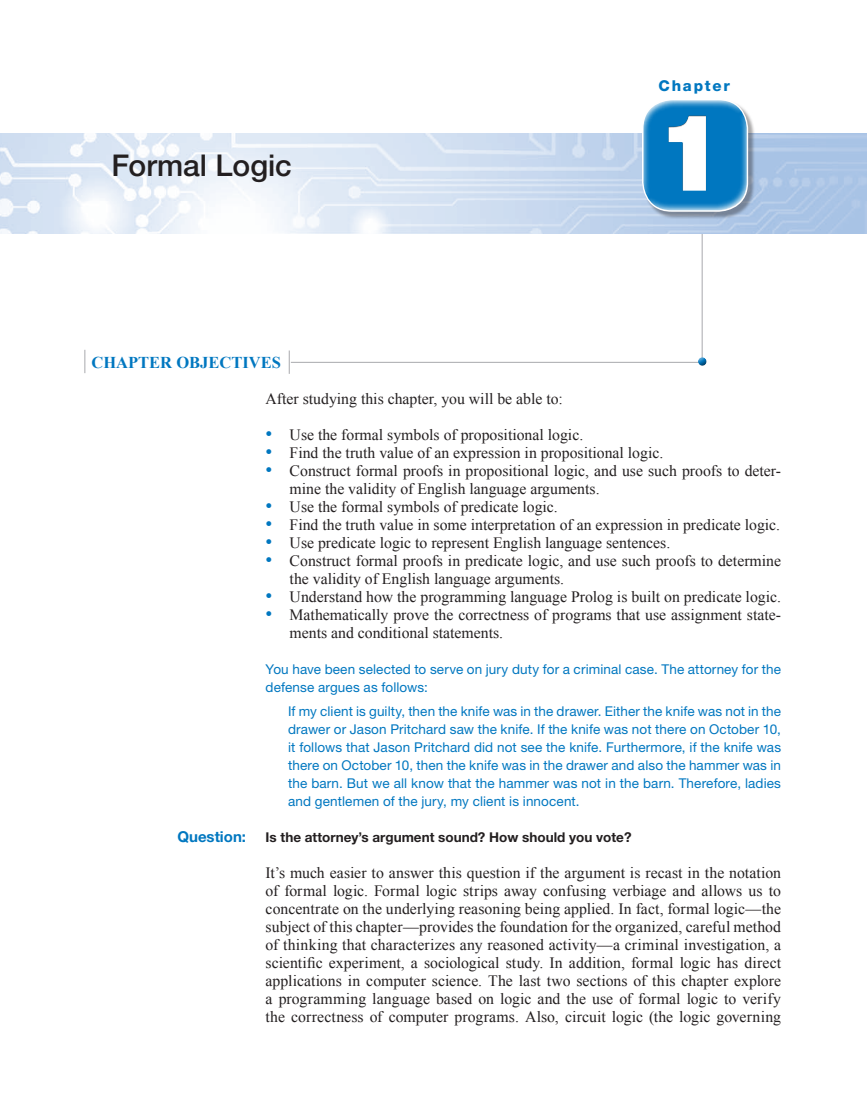
<style>
.page{position:relative;width:867px;height:1113px;background:#fff}
.page>*{position:absolute;margin:0;border:0;box-sizing:border-box;transform-origin:0 0}
.t1{font:900 condensed 100.65px "Helvetica Neue LT Std";color:#fff;scale:1.05 1}
.t2{font:500 30px "Helvetica Neue LT Std";color:#231f20}
.t3{font:700 16.5px "Times New Roman";color:#0077c0}
.t4{font:15.75px/18px "Times New Roman";color:#231f20}
.t5{font:700 15px "Helvetica Neue LT Std";color:#0077c0}
.t6{font:800 15px "Helvetica Neue LT Std";color:#0077c0}
.t7{font:13.5px/18px "Helvetica Neue LT Std";letter-spacing:.01em;color:#0077c0}
.t8{font:700 13.5px "Helvetica Neue LT Std";color:#231f20}
.s1{font-size:19.5px;color:#0077c0}
</style>
<div class="page">
<svg style="left:290px;top:233px;width:413px;height:130px"></svg>
<div style="left:695px;top:357px;width:12px;height:10px;background:#231f20;opacity:.75"></div>
<svg style="left:289px;top:350px;width:1px;height:24px"></svg>
<svg style="left:84px;top:350px;width:1px;height:23px"></svg>
<img style="left:0;top:133px;width:866px;height:100px">
<div style="left:640px;top:82px;width:205px;height:138px;background:#231f20;opacity:.75"></div>
<p class="t2" style="left:111px;top:148px;width:182px">Formal Logic</p>
<p class="t6" style="left:658px;top:77px;width:73px">Chapter</p>
<h1 class="t1" style="left:665px;top:91px;width:54px">1</h1>
<p class="t3" style="left:92px;top:351px;width:191px">CHAPTER OBJEC TIVES</p>
<p class="t4" style="left:266px;top:389px;width:299px">After studying this chapter, you will be able to:</p>
<p class="t4" style="left:266px;top:425px;width:319px"><span class="s1">•</span> Use the formal symbols of propositional logic.</p>
<p class="t4" style="left:266px;top:443px;width:399px"><span class="s1">•</span> Find the truth value of an expression in propositional logic.</p>
<p class="t4" style="left:290px;top:461px;width:493px;text-indent:-24px"><span class="s1">•</span> Construct formal proofs in propositional logic, and use such proofs to deter&shy;mine the validity of English language arguments.</p>
<p class="t4" style="left:266px;top:497px;width:294px"><span class="s1">•</span> Use the formal symbols of predicate logic.</p>
<p class="t4" style="left:266px;top:515px;width:516px"><span class="s1">•</span> Find the truth value in some interpretation of an expression in predicate logic.</p>
<p class="t4" style="left:266px;top:533px;width:406px"><span class="s1">•</span> Use predicate logic to represent English language sentences.</p>
<p class="t4" style="left:290px;top:551px;width:493px;text-indent:-24px"><span class="s1">•</span> Construct formal proofs in predicate logic, and use such proofs to determine the validity of English language arguments.</p>
<p class="t4" style="left:266px;top:587px;width:517px"><span class="s1">•</span> Understand how the programming language Prolog is built on predicate logic.</p>
<p class="t4" style="left:290px;top:605px;width:493px;text-indent:-24px"><span class="s1">•</span> Mathematically prove the correctness of programs that use assignment state&shy;ments and conditional statements.</p>
<p class="t7" style="left:266px;top:660px;width:517px">You have been selected to serve on jury duty for a criminal case. The attorney for the defense argues as follows:</p>
<p class="t7" style="left:288px;top:702px;width:494px;text-align:justify">If my client is guilty, then the knife was in the drawer. Either the knife was not in the drawer or Jason Pritchard saw the knife. If the knife was not there on October 10, it follows that Jason Pritchard did not see the knife. Furthermore, if the knife was there on October 10, then the knife was in the drawer and also the hammer was in the barn. But we all know that the hammer was not in the barn. Therefore, ladies and gentlemen of the jury, my client is innocent.</p>
<p class="t5" style="left:177px;top:827px;width:70px">Question:</p>
<p class="t8" style="left:265px;top:828px;width:367px">Is the attorney’s argument sound? How should you vote?</p>
<p class="t4" style="left:266px;top:863px;width:517px;text-align:justify">It’s much easier to answer this question if the argument is recast in the notation of formal logic. Formal logic strips away confusing verbiage and allows us to concentrate on the underlying reasoning being applied. In fact, formal logic—the subject of this chapter—provides the foundation for the organized, careful method of thinking that characterizes any reasoned activity—a criminal investigation, a scientific experiment, a sociological study. In addition, formal logic has direct applications in computer science. The last two sections of this chapter explore a programming language based on logic and the use of formal logic to verify the correctness of computer programs. Also, circuit logic (the logic governing</p>
</div>
